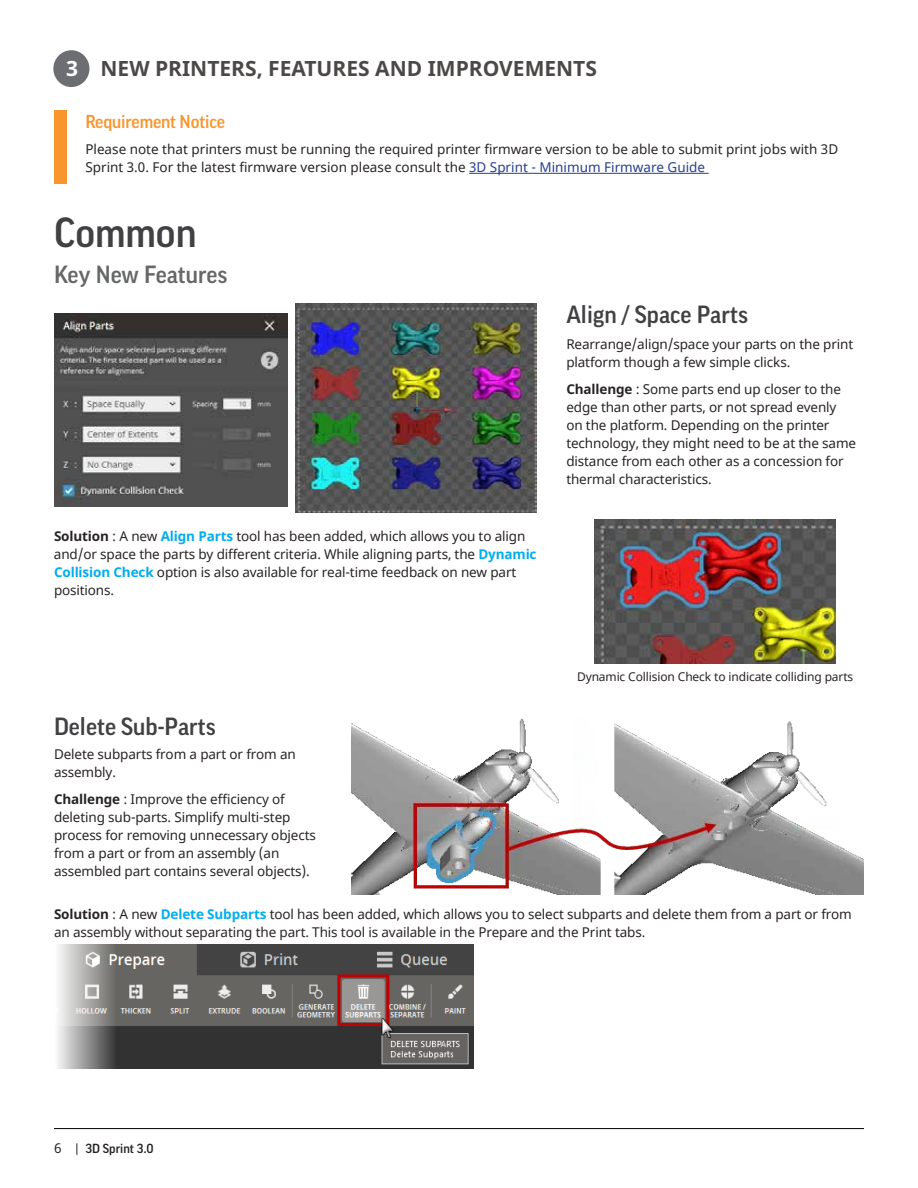
<style>
.page{position:relative;width:918px;height:1188px;background:#fff}
.page>*{position:absolute;margin:0;border:0;box-sizing:border-box;transform-origin:0 0}
.t1{font:500 40.5px "Good Pro";color:#414042}
.t2{font:500 24px "Good Pro";color:#414042}
.t3{font:500 24px "Good Pro";letter-spacing:-.005em;color:#666767}
.t4{font:700 21px "Noto Sans";color:#4d4848}
.t5{font:500 18px "Good Pro";letter-spacing:-.01em;color:#f8962f}
.t6{font:13.5px/18px "Noto Sans";letter-spacing:-.01em;color:#292424}
.t7{font:500 12.75px "Good Pro";color:#292424}
.t8{font:12px "Noto Sans";letter-spacing:-.01em;color:#292424}
.s1{color:#fff}
.s2{color:#25408f}
.s3{font-weight:700}
.s4{font-weight:700;color:#00aeef}
</style>
<div class="page">
<hr style="left:54px;top:1128px;width:810px;height:1px;background:#000">
<svg style="left:77px;top:1143px;width:1px;height:12px"></svg>
<div style="left:53px;top:50px;width:36px;height:37px;background:#6d6e71;border-radius:50%"></div>
<hr style="left:469px;top:173px;width:240px;height:1px;background:#25408f">
<div style="left:54px;top:110px;width:13px;height:74px;background:#f8962d"></div>
<img style="left:54px;top:313px;width:233px;height:193px">
<img style="left:295px;top:304px;width:242px;height:208px">
<img style="left:352px;top:718px;width:512px;height:176px">
<img style="left:57px;top:944px;width:417px;height:124px">
<img style="left:595px;top:519px;width:241px;height:145px">
<h3 class="t4" style="left:66px;top:54px;width:533px"><span class="s1">3</span> NEW PRINTERS, FEATURES AND IMPROVEMENTS</h3>
<h3 class="t5" style="left:85px;top:111px;width:141px">Requirement Notice</h3>
<p class="t6" style="left:85px;top:141px;width:754px">Please note that printers must be running the required printer firmware version to be able to submit print jobs with 3D<br>Sprint 3.0. For the latest firmware version please consult the <span class="s2">3D Sprint - Minimum Firmware Guide</span></p>
<h1 class="t1" style="left:54px;top:209px;width:144px">Common</h1>
<h2 class="t3" style="left:54px;top:260px;width:175px">Key New Features</h2>
<p class="t6" style="left:54px;top:528px;width:484px"><span class="s3">Solution</span> : A new <span class="s4">Align Parts</span> tool has been added, which allows you to align and/or space the parts by different criteria. While aligning parts, the <span class="s4">Dynamic Collision Check</span> option is also available for real-time feedback on new part positions.</p>
<h2 class="t2" style="left:54px;top:712px;width:163px">Delete Sub-Parts</h2>
<p class="t6" style="left:54px;top:746px;width:243px">Delete subparts from a part or from an assembly.</p>
<p class="t6" style="left:54px;top:790px;width:263px"><span class="s3">Challenge</span> : Improve the efficiency of deleting sub-parts. Simplify multi-step process for removing unnecessary objects from a part or from an assembly (an assembled part contains several objects).</p>
<h2 class="t2" style="left:566px;top:301px;width:183px">Align / Space Parts</h2>
<p class="t6" style="left:566px;top:336px;width:288px">Rearrange/align/space your parts on the print platform though a few simple clicks.</p>
<p class="t6" style="left:566px;top:380px;width:291px"><span class="s3">Challenge</span> : Some parts end up closer to the edge than other parts, or not spread evenly on the platform. Depending on the printer technology, they might need to be at the same distance from each other as a concession for thermal characteristics.</p>
<p class="t8" style="left:577px;top:668px;width:278px">Dynamic Collision Check to indicate colliding parts</p>
<p class="t6" style="left:54px;top:905px;width:799px"><span class="s3">Solution</span> : A new <span class="s4">Delete Subparts</span> tool has been added, which allows you to select subparts and delete them from a part or from an assembly without separating the part. This tool is available in the Prepare and the Print tabs.</p>
<p class="t6" style="left:54px;top:1140px;width:9px">6</p>
<p class="t7" style="left:86px;top:1142px;width:70px">3D Sprint 3.0</p>
</div>
